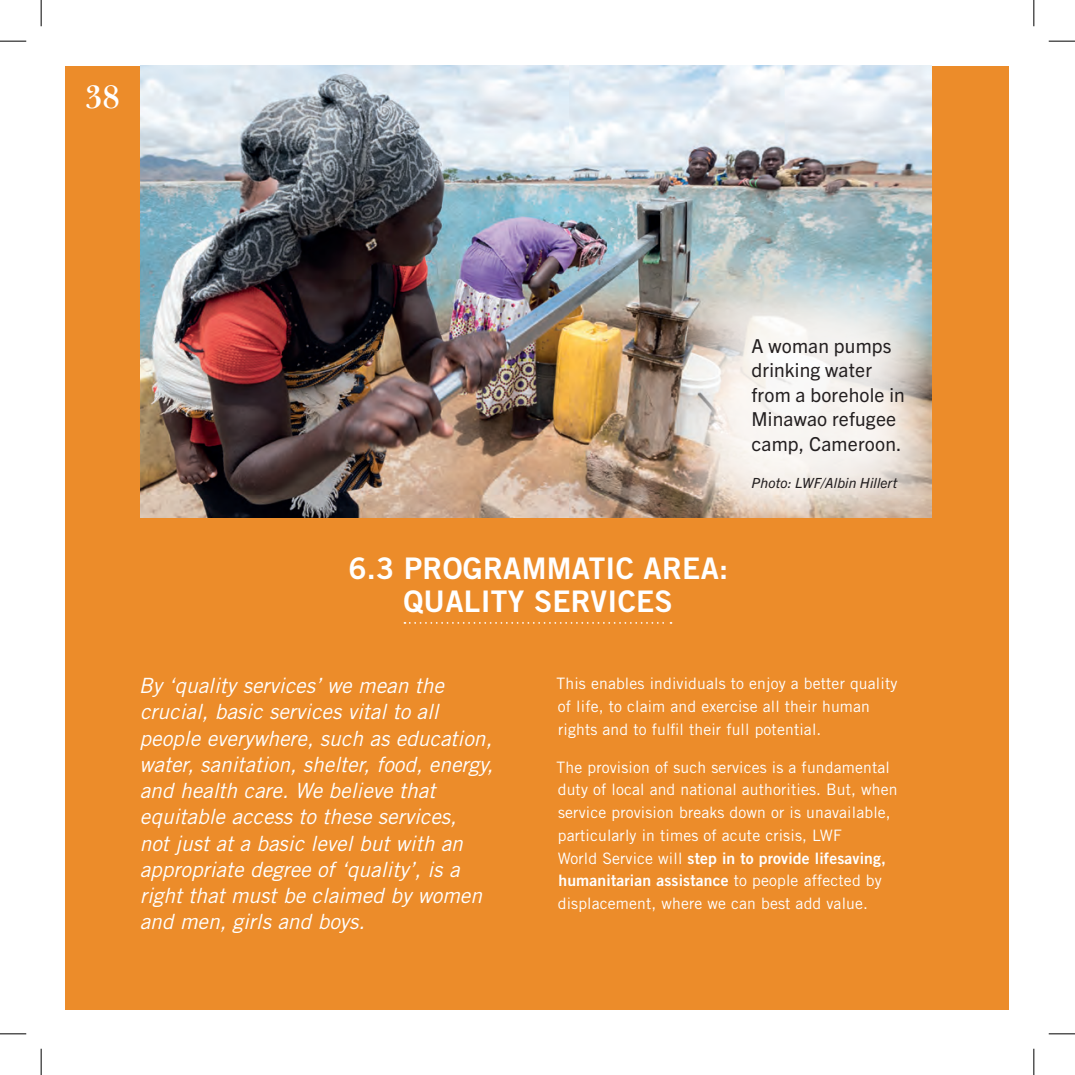
<style>
.page{position:relative;width:1075px;height:1075px;background:#fff}
.page>*{position:absolute;margin:0;border:0;box-sizing:border-box;transform-origin:0 0}
.t1{font:700 33.25px "Baskerville Display PT";color:#fff}
.t2{font:29.75px/33.2px "Trade Gothic LT Std Bd 2";letter-spacing:.01em;color:#fff;text-align:center}
.t3{font:italic 21px/26.2px "Trade Gothic LT Std";color:#fff}
.t4{font:19.25px/24.5px "Trade Gothic Next LT Pro";letter-spacing:.01em;color:#231f20}
.t5{font:15.75px/22.8px "Trade Gothic LT Std";letter-spacing:.01em;color:#fff}
.t6{font:15.75px/22.8px "Trade Gothic LT Std Bd 2";letter-spacing:.01em;color:#fff}
.t7{font:italic 14px "Trade Gothic Next LT Pro";letter-spacing:.01em;color:#231f20}
.s1{font-family:"Trade Gothic LT Std"}
</style>
<div class="page">
<div style="left:66px;top:66px;width:942px;height:942px;background:#ec8c2a"></div>
<img style="left:140px;top:66px;width:790px;height:451px">
<svg style="left:681px;top:274px;width:248px;height:243px"></svg>
<svg style="left:404px;top:622px;width:267px;height:1px"></svg>
<div style="left:730px;top:318px;width:195px;height:192px;background:#fff;opacity:.75"></div>
<svg style="left:1048px;top:41px;width:26px;height:1px"></svg>
<svg style="left:0;top:1033px;width:26px;height:1px"></svg>
<svg style="left:1048px;top:1033px;width:26px;height:1px"></svg>
<svg style="left:0;top:0;width:172px;height:155px"></svg>
<svg style="left:41px;top:1048px;width:1px;height:26px"></svg>
<svg style="left:1033px;top:0;width:1px;height:26px"></svg>
<svg style="left:1033px;top:1048px;width:1px;height:26px"></svg>
<h1 class="t1" style="left:85px;top:77px;width:36px">38</h1>
<p class="t4" style="left:751px;top:332px;width:155px">A woman pumps drinking water from a borehole in<br>Minawao refugee camp, Cameroon.</p>
<p class="t7" style="left:751px;top:473px;width:147px">Photo: LWF/Albin Hillert</p>
<h2 class="t2" style="left:348px;top:551px;width:381px">6.3 PROGRAMMATIC AREA:<br>QUALITY SERVICES</h2>
<p class="t3" style="left:139px;top:672px;width:356px">By ‘quality services’ we mean the crucial, basic services vital to all people everywhere, such as education, water, sanitation, shelter, food, energy, and health care. We believe that equitable access to these services,<br>not just at a basic level but with an appropriate degree of ‘quality’, is a right that must be claimed by women and men, girls and boys.</p>
<p class="t5" style="left:556px;top:672px;width:342px">This enables individuals to enjoy a better quality of life, to claim and exercise all their human rights and to fulfil their full potential.</p>
<p class="t5" style="left:556px;top:755px;width:342px">The provision of such services is a fundamental duty of local and national authorities. But, when service provision breaks down or is unavailable, particularly in times of acute crisis, LWF</p>
<p class="t6" style="left:557px;top:846px;width:330px"><span class="s1">World Service will</span> step in to provide lifesaving, humanitarian assistance <span class="s1">to people affected by</span></p>
<p class="t5" style="left:557px;top:891px;width:312px">displacement, where we can best add value.</p>
</div>
